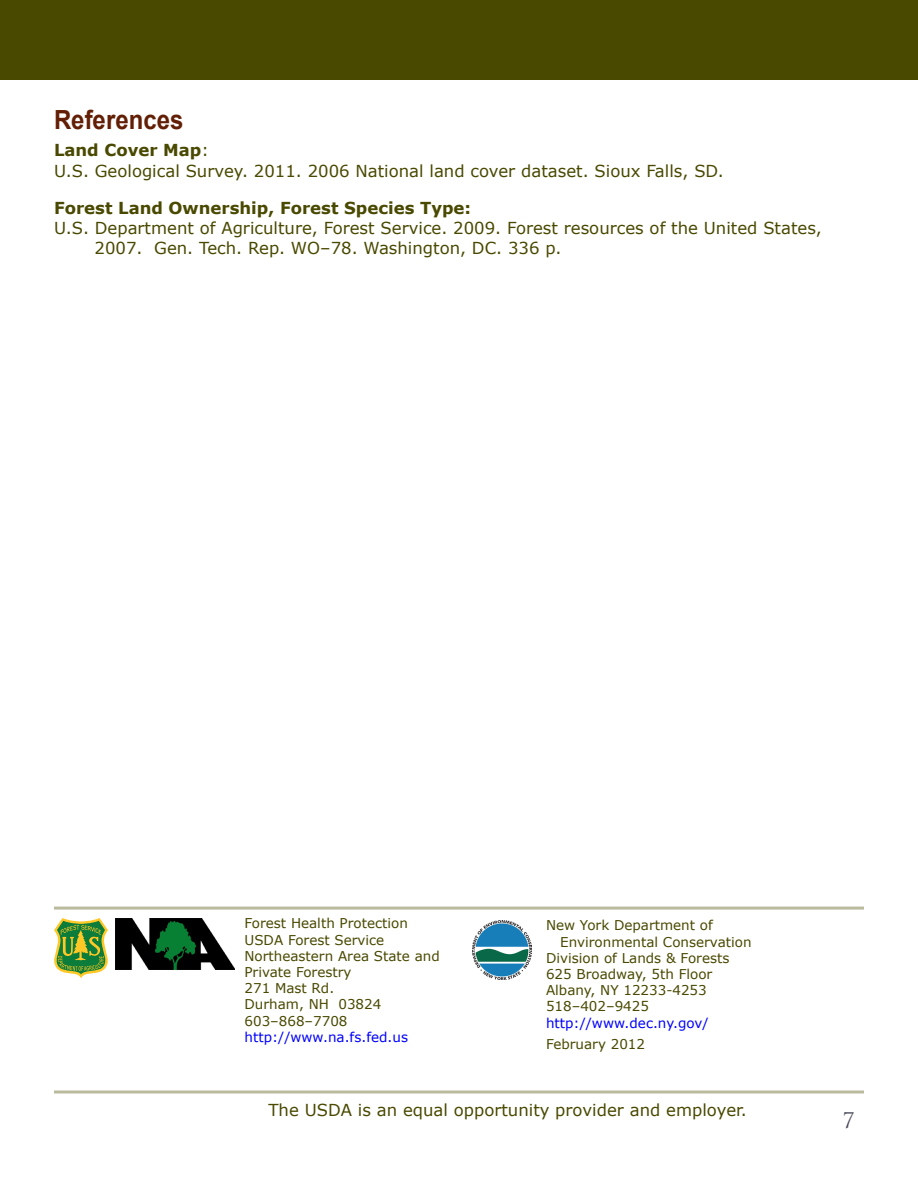
<style>
.page{position:relative;width:918px;height:1188px;background:#fff}
.page>*{position:absolute;margin:0;border:0;box-sizing:border-box;transform-origin:0 0}
.heading1{font:700 26.4px "Arial";color:#621f06;scale:.91 1}
.t1{font:21px "Trajan Pro";color:#49495a}
.text_body1{font:16.5px/21px "Verdana";color:#494900}
.text_body1-2{font:700 16.5px "Verdana";color:#494900}
.text_body1_copy_2{font:13.5px/16.2px "Verdana";color:#494900}
.text_body1_copy_2-2{font:13.5px "Verdana";color:#00f}
.s1{font-weight:700}
.s2{color:#00f}
</style>
<div class="page">
<div style="left:0;top:0;width:918px;height:79px;background:#494900"></div>
<hr style="left:54px;top:1090px;width:810px;height:3px;background:#494900">
<svg style="left:54px;top:918px;width:54px;height:60px"></svg>
<img style="left:116px;top:918px;width:119px;height:52px">
<hr style="left:54px;top:907px;width:810px;height:3px;background:#494900">
<img style="left:472px;top:920px;width:60px;height:60px">
<p class="heading1" style="left:54px;top:103px;width:144px">References</p>
<p class="text_body1" style="left:54px;top:139px;width:671px"><span class="s1">Land Cover Map</span>:<br>U.S. Geological Survey. 2011. 2006 National land cover dataset. Sioux Falls, SD.</p>
<p class="text_body1-2" style="left:54px;top:197px;width:419px">Forest Land Ownership, Forest Species Type:</p>
<p class="text_body1" style="left:54px;top:217px;width:769px">U.S. Department of Agriculture, Forest Service. 2009. Forest resources of the United States,</p>
<p class="text_body1" style="left:95px;top:237px;width:468px">2007. Gen. Tech. Rep. WO–78. Washington, DC. 336 p.</p>
<p class="text_body1_copy_2" style="left:244px;top:915px;width:197px">Forest Health Protection<br>USDA Forest Service<br>Northeastern Area State and<br>Private Forestry</p>
<p class="text_body1_copy_2" style="left:244px;top:980px;width:165px">271 Mast Rd.<br>Durham, NH 03824<br>603–868–7708 <span class="s2">http://www.na.fs.fed.us</span></p>
<p class="text_body1_copy_2" style="left:546px;top:917px;width:168px">New York Department of</p>
<p class="text_body1_copy_2" style="left:560px;top:933px;width:193px">Environmental Conservation</p>
<p class="text_body1_copy_2" style="left:546px;top:949px;width:185px">Division of Lands &amp; Forests</p>
<p class="text_body1_copy_2" style="left:546px;top:966px;width:168px">625 Broadway, 5th Floor</p>
<p class="text_body1_copy_2" style="left:546px;top:982px;width:162px">Albany, NY 12233-4253</p>
<p class="text_body1_copy_2" style="left:546px;top:998px;width:105px">518–402–9425</p>
<p class="text_body1_copy_2-2" style="left:546px;top:1014px;width:164px">http://www.dec.ny.gov/</p>
<p class="text_body1_copy_2" style="left:546px;top:1035px;width:101px">February 2012</p>
<p class="text_body1" style="left:268px;top:1099px;width:480px">The USDA is an equal opportunity provider and employer.</p>
<p class="t1" style="left:842px;top:1107px;width:13px">7</p>
</div>
